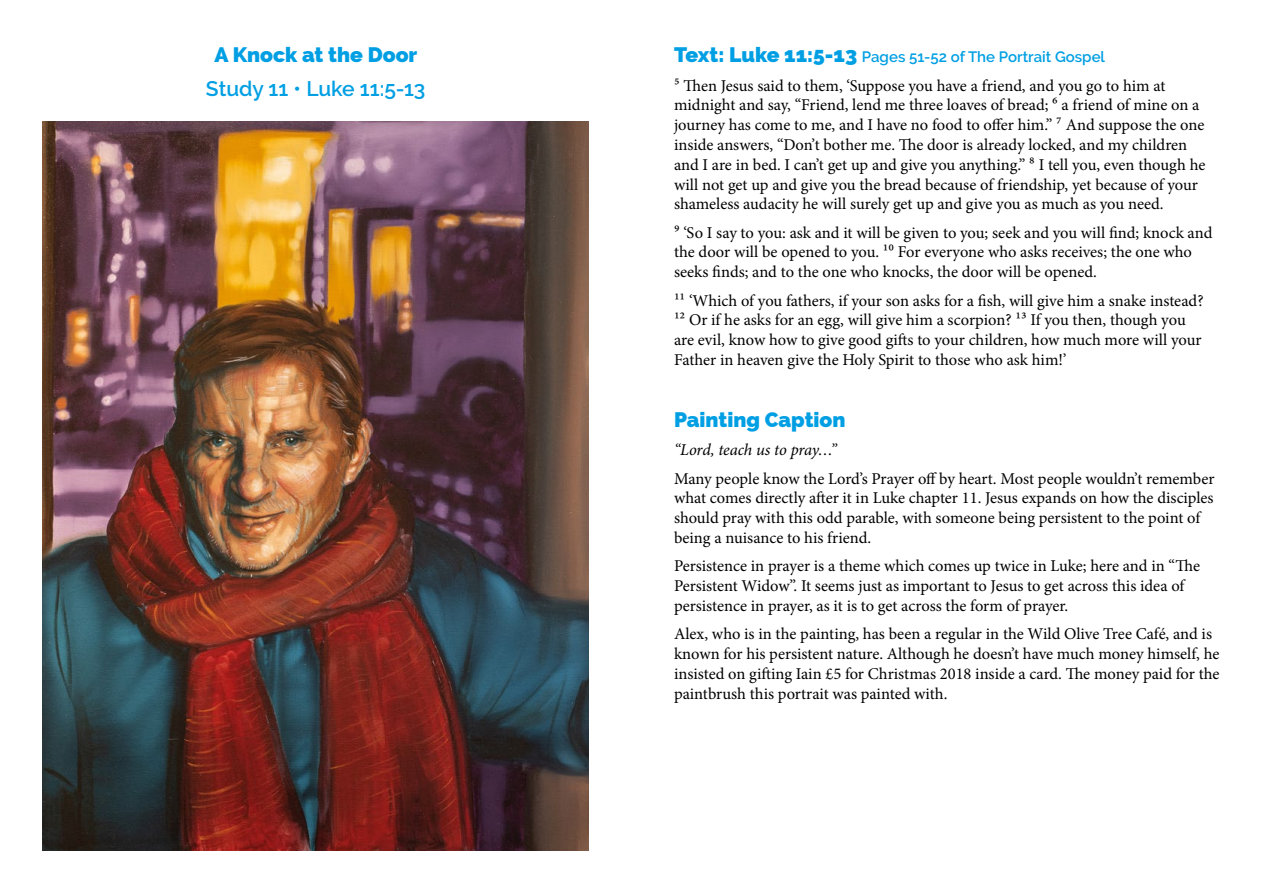
<style>
.page{position:relative;width:1263px;height:893px;background:#fff}
.page>*{position:absolute;margin:0;border:0;box-sizing:border-box;transform-origin:0 0}
.t1{font:800 21px "Raleway";color:#009fe3}
.t2{font:600 21px "Raleway";color:#009fe3}
.t3{font:16.5px/19.8px "Minion Pro";letter-spacing:-.005em;color:#000}
.t4{font:italic 16.5px "Minion Pro";letter-spacing:-.01em;color:#000}
.t5{font:600 15px "Raleway";color:#009fe3}
.s1{font-weight:800;font-size:21px}
</style>
<div class="page">
<img style="left:43px;top:122px;width:546px;height:728px">
<p class="t1" style="left:215px;top:43px;width:204px">A Knock at the Door</p>
<p class="t2" style="left:206px;top:76px;width:221px">Study 11 • Luke 11:5-13</p>
<p class="t5" style="left:674px;top:48px;width:433px"><span class="s1">Text: Luke 11:5-13</span> Pages 51-52 of The Portrait Gospel</p>
<p class="t3" style="left:674px;top:75px;width:533px">5 Then Jesus said to them, ‘Suppose you have a friend, and you go to him at midnight and say, “Friend, lend me three loaves of bread; ⁶ a friend of mine on a journey has come to me, and I have no food to offer him.” ⁷ And suppose the one inside answers, “Don’t bother me. The door is already locked, and my children and I are in bed. I can’t get up and give you anything.” ⁸ I tell you, even though he will not get up and give you the bread because of friendship, yet because of your shameless audacity he will surely get up and give you as much as you need.</p>
<p class="t3" style="left:674px;top:223px;width:540px">⁹ ‘So I say to you: ask and it will be given to you; seek and you will find; knock and the door will be opened to you. 1⁰ For everyone who asks receives; the one who seeks finds; and to the one who knocks, the door will be opened.</p>
<p class="t3" style="left:674px;top:290px;width:531px">11 ‘Which of you fathers, if your son asks for a fish, will give him a snake instead?<br>12 Or if he asks for an egg, will give him a scorpion? 13 If you then, though you are evil, know how to give good gifts to your children, how much more will your Father in heaven give the Holy Spirit to those who ask him!’</p>
<p class="t1" style="left:674px;top:407px;width:173px">Painting Caption</p>
<p class="t4" style="left:674px;top:439px;width:164px">“Lord, teach us to pray…”</p>
<p class="t3" style="left:674px;top:468px;width:542px">Many people know the Lord’s Prayer off by heart. Most people wouldn’t remember what comes directly after it in Luke chapter 11. Jesus expands on how the disciples should pray with this odd parable, with someone being persistent to the point of being a nuisance to his friend.</p>
<p class="t3" style="left:674px;top:556px;width:528px">Persistence in prayer is a theme which comes up twice in Luke; here and in “The<br>Persistent Widow”. It seems just as important to Jesus to get across this idea of persistence in prayer, as it is to get across the form of prayer.</p>
<p class="t3" style="left:674px;top:624px;width:547px">Alex, who is in the painting, has been a regular in the Wild Olive Tree Café, and is known for his persistent nature. Although he doesn’t have much money himself, he insisted on gifting Iain £5 for Christmas 2018 inside a card. The money paid for the paintbrush this portrait was painted with.</p>
</div>
